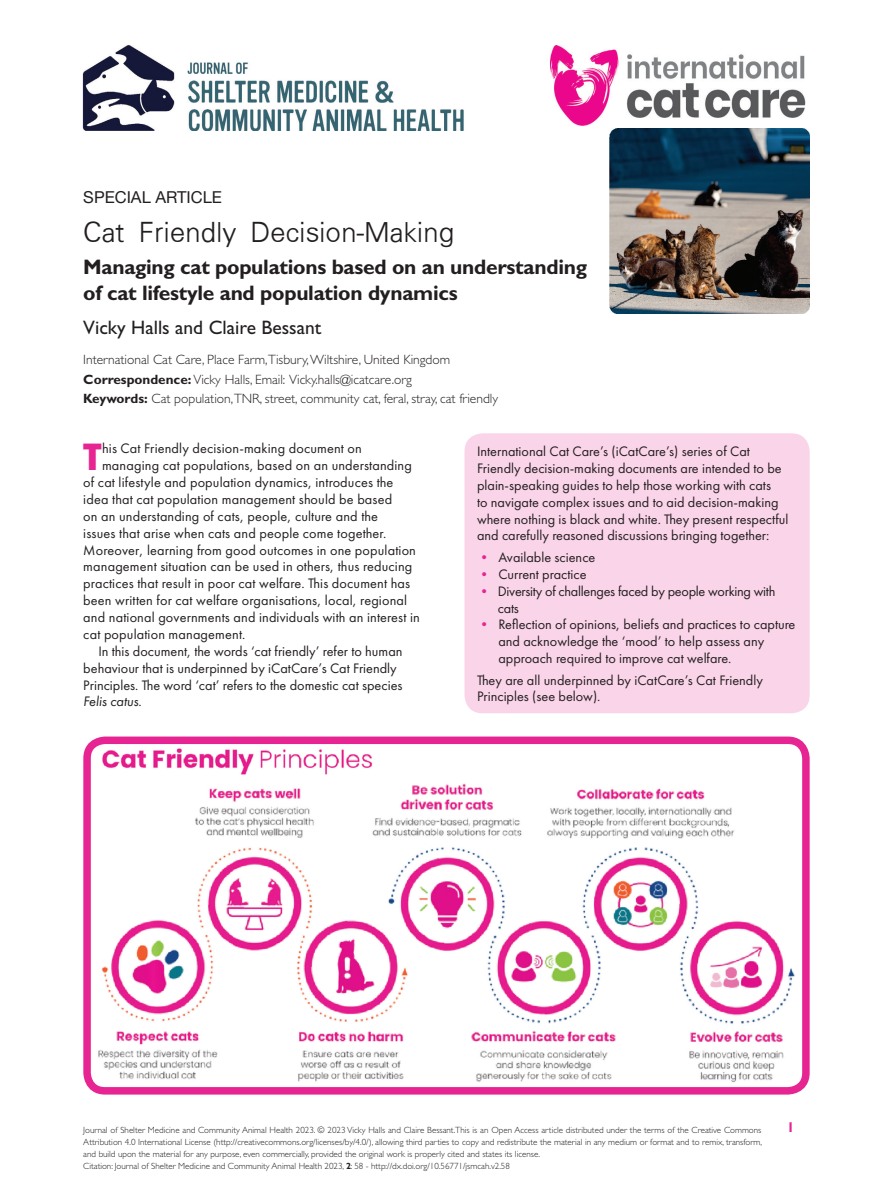
<style>
.page{position:relative;width:893px;height:1191px;background:#fff}
.page>*{position:absolute;margin:0;border:0;box-sizing:border-box;transform-origin:0 0}
.DropText_Cour{font:700 39.6px "Futura PT";color:#e72592}
.AT{font:300 30px "Univers";color:#231f20}
.AU{font:700 21px/25.2px "Gill Sans Std";letter-spacing:-.015em;color:#231f20}
.AU-2{font:19.5px "Gill Sans Std";color:#231f20}
.Review{font:16.5px "Helvetica Neue LT Std";color:#231f20}
.DropText_Cour-2{font:14.25px "Futura PT";letter-spacing:.01em;color:#231f20}
.TX{font:14.25px/16.8px "Futura PT";color:#231f20}
.TXI{font:14.25px/16.8px "Futura PT";color:#231f20}
.TXI-2{font:14.25px/16.8px "Futura PT";letter-spacing:-.02em;color:#231f20}
.Bullet{font:14.25px "Futura PT";color:#231f20}
.t1{font:700 14.25px "Gill Sans Std";color:#e72592}
.AFF{font:300 13.5px "Gill Sans Std";color:#231f20}
.t2{font:300 9px/12px "Gill Sans Std";color:#231f20}
.s1{font-weight:700}
.s2{color:#e72592}
.s3{font-style:italic}
</style>
<div class="page">
<img style="left:82px;top:45px;width:382px;height:85px">
<img style="left:550px;top:45px;width:256px;height:81px">
<img style="left:609px;top:128px;width:201px;height:185px">
<div style="left:464px;top:433px;width:346px;height:280px;background:#fad4e9;border-radius:18px"></div>
<div style="left:83px;top:736px;width:727px;height:358px;border:8px solid #e72592;border-radius:18px"></div>
<img style="left:98px;top:748px;width:697px;height:334px">
<p class="Review" style="left:83px;top:187px;width:140px">SPECIAL ARTICLE</p>
<p class="AT" style="left:83px;top:221px;width:373px">Cat Friendly Decision-Making</p>
<p class="AU" style="left:83px;top:255px;width:505px">Managing cat populations based on an understanding of cat lifestyle and population dynamics</p>
<p class="AU-2" style="left:83px;top:316px;width:240px">Vicky Halls and Claire Bessant</p>
<p class="AFF" style="left:83px;top:352px;width:368px">International Cat Care, Place Farm,Tisbury, Wiltshire, United Kingdom</p>
<p class="AFF" style="left:83px;top:371px;width:330px"><span class="s1">Correspondence:</span> Vicky Halls, Email: Vicky.halls@icatcare.org</p>
<p class="AFF" style="left:83px;top:391px;width:416px"><span class="s1">Keywords:</span> Cat population,TNR, street, community cat, feral, stray, cat friendly</p>
<p class="DropText_Cour" style="left:83px;top:431px;width:20px">T</p>
<p class="DropText_Cour-2" style="left:102px;top:440px;width:261px">his Cat Friendly decision-making document on</p>
<p class="TX" style="left:477px;top:443px;width:313px">International Cat Care’s (iCatCare’s) series of Cat Friendly decision-making documents are intended to be plain-speaking guides to help those working with cats<br>to navigate complex issues and to aid decision-making where nothing is black and white. They present respectful and carefully reasoned discussions bringing together:</p>
<p class="Bullet" style="left:477px;top:548px;width:120px"><span class="s2">•</span> Available science</p>
<p class="TXI" style="left:477px;top:565px;width:111px"><span class="s2">•</span> Current practice</p>
<p class="TXI-2" style="left:498px;top:582px;width:279px;text-indent:-21px"><span class="s2">•</span> Diversity of challenges faced by people working with cats</p>
<p class="TXI" style="left:498px;top:616px;width:299px;text-indent:-21px"><span class="s2">•</span> Reflection of opinions, beliefs and practices to capture and acknowledge the ‘mood’ to help assess any approach required to improve cat welfare.</p>
<p class="TX" style="left:477px;top:671px;width:287px">They are all underpinned by iCatCare’s Cat Friendly<br>Principles (see below).</p>
<p class="DropText_Cour-2" style="left:102px;top:457px;width:311px">managing cat populations, based on an understanding</p>
<p class="DropText_Cour-2" style="left:83px;top:474px;width:312px">of cat lifestyle and population dynamics, introduces the</p>
<p class="DropText_Cour-2" style="left:83px;top:490px;width:310px">idea that cat population management should be based</p>
<p class="DropText_Cour-2" style="left:83px;top:507px;width:296px">on an understanding of cats, people, culture and the</p>
<p class="DropText_Cour-2" style="left:83px;top:524px;width:305px">issues that arise when cats and people come together.</p>
<p class="DropText_Cour-2" style="left:83px;top:541px;width:334px">Moreover, learning from good outcomes in one population</p>
<p class="DropText_Cour-2" style="left:83px;top:558px;width:331px">management situation can be used in others, thus reducing</p>
<p class="DropText_Cour-2" style="left:83px;top:575px;width:328px">practices that result in poor cat welfare. This document has</p>
<p class="DropText_Cour-2" style="left:83px;top:592px;width:325px">been written for cat welfare organisations, local, regional</p>
<p class="DropText_Cour-2" style="left:83px;top:609px;width:338px">and national governments and individuals with an interest in</p>
<p class="DropText_Cour-2" style="left:83px;top:625px;width:164px">cat population management.</p>
<p class="TXI" style="left:83px;top:642px;width:321px;text-indent:15px">In this document, the words ‘cat friendly’ refer to human behaviour that is underpinned by iCatCare’s Cat Friendly Principles. The word ‘cat’ refers to the domestic cat species <span class="s3">Felis catus</span>.</p>
<p class="t2" style="left:83px;top:1124px;width:680px">Journal of Shelter Medicine and Community Animal Health 2023. © 2023 Vicky Halls and Claire Bessant.This is an Open Access article distributed under the terms of the Creative Commons</p>
<h3 class="t1" style="left:787px;top:1118px;width:9px">1</h3>
<p class="t2" style="left:83px;top:1136px;width:680px">Attribution 4.0 International License (http://creativecommons.org/licenses/by/4.0/), allowing third parties to copy and redistribute the material in any medium or format and to remix, transform, and build upon the material for any purpose, even commercially, provided the original work is properly cited and states its license.<br>Citation: Journal of Shelter Medicine and Community Animal Health 2023, <span class="s1">2</span>: 58 - http://dx.doi.org/10.56771/jsmcah.v2.58</p>
</div>
